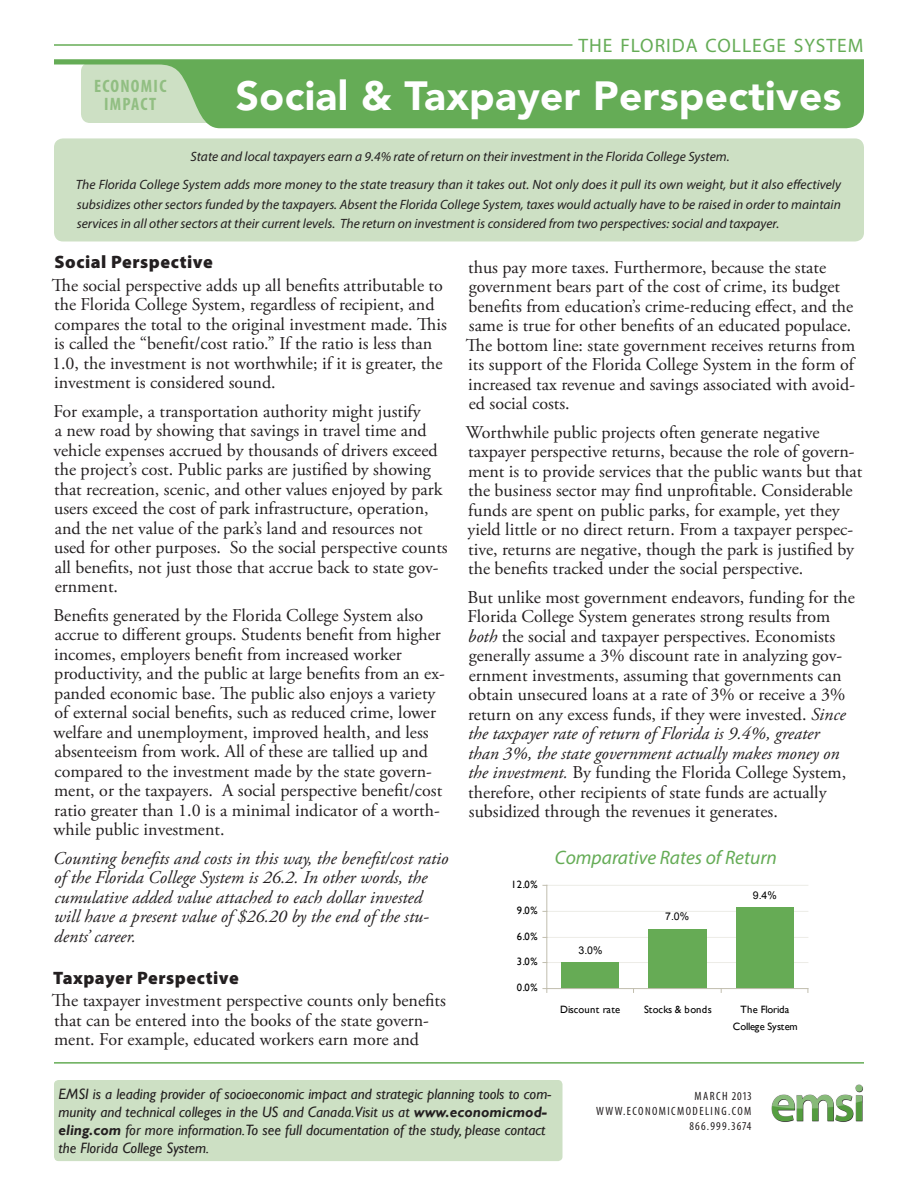
<style>
.page{position:relative;width:918px;height:1188px;background:#fff}
.page>*{position:absolute;margin:0;border:0;box-sizing:border-box;transform-origin:0 0}
.t1{font:900 40.5px "Avenir LT Std";letter-spacing:.01em;color:#fff}
.A_-_Graph_Title{font:italic 19.5px "Myriad Pro";color:#65ac56}
.College_Name{font:19.5px "Myriad Pro";letter-spacing:.05em;color:#65ac56}
.t2{font:18px/19.5px "Adobe Garamond Pro";color:#231f20}
.t3{font:italic 18px/19.5px "Adobe Garamond Pro";color:#231f20}
.Heading_1{font:900 18px "Myriad Pro";letter-spacing:.03em;color:#231f20}
.Economic_Impact{font:700 condensed 18px "Myriad Pro";letter-spacing:.07em;color:#91be82}
.A_-_SmallPrint{font:italic 15px/18px "Gill Sans";color:#231f20}
.Top_Box_text{font:italic 13.5px/19.5px "Myriad Pro";color:#231f20;text-align:justify}
.bottom_text{font:condensed 12px "Myriad Pro";letter-spacing:.12em;color:#231f20}
.bottom_text-2{font:condensed 12px "Myriad Pro";letter-spacing:.1em;color:#231f20}
.t4{font:10.65px/17.4px "Gill Sans";letter-spacing:-.005em;color:#000;text-align:center}
.t5{font:10.65px "Arial";color:#000}
.t6{font:10.65px "Gill Sans";letter-spacing:.015em;color:#000}
.s1{font-style:italic}
.s2{font-weight:700}
</style>
<div class="page">
<hr style="left:547px;top:962px;width:261px;height:1px;background:#edece7">
<hr style="left:547px;top:937px;width:261px;height:1px;background:#edece7">
<hr style="left:547px;top:911px;width:261px;height:1px;background:#edece7">
<hr style="left:547px;top:885px;width:261px;height:1px;background:#edece7">
<div style="left:561px;top:963px;width:58px;height:26px;background:#66ab55"></div>
<div style="left:648px;top:929px;width:59px;height:60px;background:#66ab55"></div>
<div style="left:736px;top:908px;width:57px;height:81px;background:#66ab55"></div>
<hr style="left:547px;top:885px;width:1px;height:104px;background:#c1beaf">
<hr style="left:547px;top:988px;width:261px;height:1px;background:#c1beaf">
<div style="left:54px;top:138px;width:810px;height:103px;background:#cde0c4;border-radius:9px"></div>
<svg style="left:54px;top:59px;width:512px;height:69px;background:#83bb76"></svg>
<hr style="left:54px;top:44px;width:810px;height:2px;background:#65ac56">
<svg style="left:566px;top:44px;width:298px;height:102px"></svg>
<div style="left:54px;top:1080px;width:508px;height:81px;background:#cde0c4;border-radius:4px"></div>
<hr style="left:54px;top:1062px;width:810px;height:2px;background:#65ac56">
<img style="left:771px;top:1084px;width:92px;height:38px">
<p class="Economic_Impact" style="left:94px;top:75px;width:74px">ECONOMIC</p>
<p class="Economic_Impact" style="left:104px;top:93px;width:54px">IMPACT</p>
<p class="College_Name" style="left:579px;top:33px;width:286px">THE FLORIDA COLLEGE SYSTEM</p>
<p class="t1" style="left:236px;top:72px;width:607px">Social &amp; Taxpayer Perspectives</p>
<p class="Top_Box_text" style="left:190px;top:146px;width:541px">State and local taxpayers earn a 9.4% rate of return on their investment in the Florida College System.</p>
<p class="Top_Box_text" style="left:76px;top:175px;width:767px">The Florida College System adds more money to the state treasury than it takes out. Not only does it pull its own weight, but it also effectively subsidizes other sectors funded by the taxpayers. Absent the Florida College System, taxes would actually have to be raised in order to maintain services in all other sectors at their current levels. The return on investment is considered from two perspectives: social and taxpayer.</p>
<p class="Heading_1" style="left:54px;top:250px;width:160px">Social Perspective</p>
<p class="t2" style="left:52px;top:276px;width:396px">The social perspective adds up all benefits attributable to the Florida College System, regardless of recipient, and compares the total to the original investment made. This is called the “benefit/cost ratio.” If the ratio is less than 1.0, the investment is not worthwhile; if it is greater, the investment is considered sound.</p>
<p class="t2" style="left:53px;top:402px;width:396px">For example, a transportation authority might justify<br>a new road by showing that savings in travel time and vehicle expenses accrued by thousands of drivers exceed the project’s cost. Public parks are justified by showing that recreation, scenic, and other values enjoyed by park users exceed the cost of park infrastructure, operation, and the net value of the park’s land and resources not used for other purposes. So the social perspective counts all benefits, not just those that accrue back to state gov&shy;ernment.</p>
<p class="t2" style="left:53px;top:606px;width:393px">Benefits generated by the Florida College System also accrue to different groups. Students benefit from higher incomes, employers benefit from increased worker productivity, and the public at large benefits from an ex&shy;panded economic base. The public also enjoys a variety of external social benefits, such as reduced crime, lower welfare and unemployment, improved health, and less absenteeism from work. All of these are tallied up and compared to the investment made by the state govern&shy;ment, or the taxpayers. A social perspective benefit/cost ratio greater than 1.0 is a minimal indicator of a worth&shy;while public investment.</p>
<p class="t3" style="left:53px;top:849px;width:397px">Counting benefits and costs in this way, the benefit/cost ratio of the Florida College System is 26.2. In other words, the cumulative added value attached to each dollar invested will have a present value of $26.20 by the end of the stu&shy;dents’ career.</p>
<p class="Heading_1" style="left:53px;top:966px;width:187px">Taxpayer Perspective</p>
<p class="t2" style="left:52px;top:992px;width:395px">The taxpayer investment perspective counts only benefits that can be entered into the books of the state govern&shy;ment. For example, educated workers earn more and</p>
<p class="t2" style="left:466px;top:258px;width:391px">thus pay more taxes. Furthermore, because the state government bears part of the cost of crime, its budget benefits from education’s crime-reducing effect, and the same is true for other benefits of an educated populace.<br>The bottom line: state government receives returns from its support of the Florida College System in the form of increased tax revenue and savings associated with avoid&shy;ed social costs.</p>
<p class="t2" style="left:466px;top:423px;width:398px">Worthwhile public projects often generate negative taxpayer perspective returns, because the role of govern&shy;ment is to provide services that the public wants but that the business sector may find unprofitable. Considerable funds are spent on public parks, for example, yet they yield little or no direct return. From a taxpayer perspec&shy;tive, returns are negative, though the park is justified by the benefits tracked under the social perspective.</p>
<p class="t2" style="left:467px;top:588px;width:389px">But unlike most government endeavors, funding for the Florida College System generates strong results from <span class="s1">both</span> the social and taxpayer perspectives. Economists generally assume a 3% discount rate in analyzing gov&shy;ernment investments, assuming that governments can obtain unsecured loans at a rate of 3% or receive a 3% return on any excess funds, if they were invested. <span class="s1">Since the taxpayer rate of return of Florida is 9.4%, greater<br>than 3%, the state government actually makes money on the investment.</span> By funding the Florida College System, therefore, other recipients of state funds are actually subsidized through the revenues it generates.</p>
<p class="A_-_Graph_Title" style="left:555px;top:845px;width:224px">Comparative Rates of Return</p>
<p class="t4" style="left:511px;top:876px;width:28px">12.0%</p>
<p class="t4" style="left:517px;top:902px;width:22px">9.0%</p>
<p class="t4" style="left:517px;top:928px;width:22px">6.0%</p>
<p class="t4" style="left:517px;top:953px;width:22px">3.0%</p>
<p class="t4" style="left:517px;top:979px;width:22px">0.0%</p>
<p class="t5" style="left:579px;top:943px;width:25px">3.0%</p>
<p class="t5" style="left:665px;top:909px;width:25px">7.0%</p>
<p class="t5" style="left:753px;top:888px;width:25px">9.4%</p>
<p class="t4" style="left:560px;top:1001px;width:62px">Discount rate</p>
<p class="t6" style="left:644px;top:1003px;width:69px">Stocks &amp; bonds</p>
<p class="t4" style="left:733px;top:1001px;width:67px">The Florida<br>College System</p>
<p class="A_-_SmallPrint" style="left:58px;top:1085px;width:494px">EMSI is a leading provider of socioeconomic impact and strategic planning tools to com&shy;munity and technical colleges in the US and Canada.Visit us at <span class="s2">www.economicmod&shy;eling.com</span> for more information.To see full documentation of the study, please contact the Florida College System.</p>
<p class="bottom_text" style="left:695px;top:1088px;width:58px">MARCH 2013</p>
<p class="bottom_text" style="left:596px;top:1103px;width:157px">WWW.ECONOMICMODELING.COM</p>
<p class="bottom_text-2" style="left:689px;top:1118px;width:64px">866.999.3674</p>
</div>
